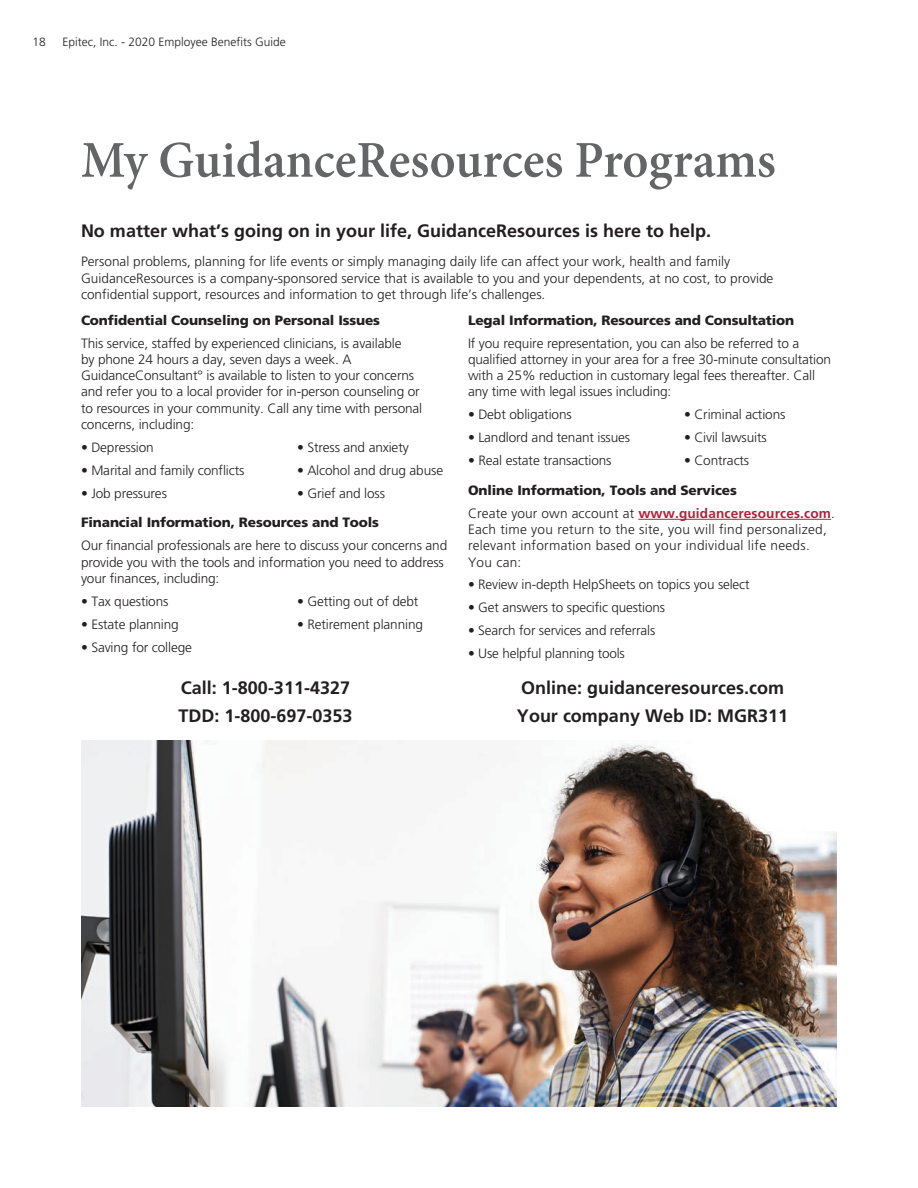
<style>
.page{position:relative;width:918px;height:1188px;background:#fff}
.page>*{position:absolute;margin:0;border:0;box-sizing:border-box;transform-origin:0 0}
.t1{font:600 51.6px "Minion Pro";color:#646567}
.t2{font:700 18px/28.3px "Frutiger";color:#231f20}
.t3{font:300 13.5px/16.2px "Frutiger";letter-spacing:-.01em;color:#231f20}
.t4{font:900 13.5px/23px "Frutiger";letter-spacing:-.01em;color:#231f20}
.t5{font:300 13.5px/16.2px "Frutiger";letter-spacing:.02em;color:#231f20}
.t6{font:300 12px "Frutiger";color:#231f20}
.s1{font-weight:300}
.s2{font-weight:700;color:#af233b}
</style>
<div class="page">
<hr style="left:638px;top:519px;width:193px;height:1px;background:#af233b">
<img style="left:81px;top:741px;width:756px;height:366px">
<p class="t6" style="left:32px;top:35px;width:15px">18</p>
<p class="t6" style="left:62px;top:35px;width:225px">Epitec, Inc. - 2020 Employee Benefits Guide</p>
<h1 class="t1" style="left:81px;top:125px;width:696px">My GuidanceResources Programs</h1>
<h2 class="t2" style="left:81px;top:216px;width:632px">No matter what’s going on in your life, GuidanceResources is here to help.</h2>
<p class="t3" style="left:81px;top:254px;width:694px">Personal problems, planning for life events or simply managing daily life can affect your work, health and family<br>GuidanceResources is a company-sponsored service that is available to you and your dependents, at no cost, to provide confidential support, resources and information to get through life’s challenges.</p>
<p class="t4" style="left:81px;top:308px;width:301px">Confidential Counseling on Personal Issues</p>
<p class="t3" style="left:81px;top:335px;width:343px">This service, staffed by experienced clinicians, is available<br>by phone 24 hours a day, seven days a week. A GuidanceConsultant° is available to listen to your concerns and refer you to a local provider for in-person counseling or to resources in your community. Call any time with personal concerns, including:</p>
<p class="t3" style="left:81px;top:439px;width:74px">• Depression</p>
<p class="t3" style="left:297px;top:439px;width:113px">• Stress and anxiety</p>
<p class="t3" style="left:81px;top:462px;width:165px">• Marital and family conflicts</p>
<p class="t3" style="left:297px;top:462px;width:148px">• Alcohol and drug abuse</p>
<p class="t3" style="left:81px;top:485px;width:87px">• Job pressures</p>
<p class="t3" style="left:297px;top:485px;width:90px">• Grief and loss</p>
<p class="t4" style="left:81px;top:511px;width:299px">Financial Information, Resources and Tools</p>
<p class="t3" style="left:81px;top:538px;width:368px">Our financial professionals are here to discuss your concerns and provide you with the tools and information you need to address your finances, including:</p>
<p class="t3" style="left:81px;top:593px;width:89px">• Tax questions</p>
<p class="t3" style="left:297px;top:593px;width:123px">• Getting out of debt</p>
<p class="t3" style="left:81px;top:616px;width:99px">• Estate planning</p>
<p class="t3" style="left:297px;top:616px;width:128px">• Retirement planning</p>
<p class="t3" style="left:81px;top:639px;width:113px">• Saving for college</p>
<p class="t4" style="left:468px;top:308px;width:328px">Legal Information, Resources and Consultation</p>
<p class="t3" style="left:468px;top:335px;width:365px">If you require representation, you can also be referred to a qualified attorney in your area for a free 30-minute consultation with a 25% reduction in customary legal fees thereafter. Call any time with legal issues including:</p>
<p class="t3" style="left:468px;top:407px;width:105px">• Debt obligations</p>
<p class="t3" style="left:684px;top:407px;width:103px">• Criminal actions</p>
<p class="t3" style="left:468px;top:430px;width:164px">• Landlord and tenant issues</p>
<p class="t3" style="left:684px;top:430px;width:84px">• Civil lawsuits</p>
<p class="t3" style="left:468px;top:452px;width:145px">• Real estate transactions</p>
<p class="t3" style="left:684px;top:452px;width:67px">• Contracts</p>
<p class="t4" style="left:468px;top:479px;width:368px">Online Information, Tools and Services<br><span class="s1">Create your own account at</span> <span class="s2">www.guidanceresources.com</span><span class="s1">.</span></p>
<p class="t5" style="left:468px;top:521px;width:360px">Each time you return to the site, you will find personalized, relevant information based on your individual life needs.<br>You can:</p>
<p class="t3" style="left:468px;top:577px;width:283px">• Review in-depth HelpSheets on topics you select</p>
<p class="t3" style="left:468px;top:600px;width:199px">• Get answers to specific questions</p>
<p class="t3" style="left:468px;top:623px;width:189px">• Search for services and referrals</p>
<p class="t3" style="left:468px;top:646px;width:158px">• Use helpful planning tools</p>
<h2 class="t2" style="left:178px;top:673px;width:176px">Call: 1-800-311-4327<br>TDD: 1-800-697-0353</h2>
<h2 class="t2" style="left:517px;top:673px;width:273px">Online: guidanceresources.com<br>Your company Web ID: MGR311</h2>
</div>
